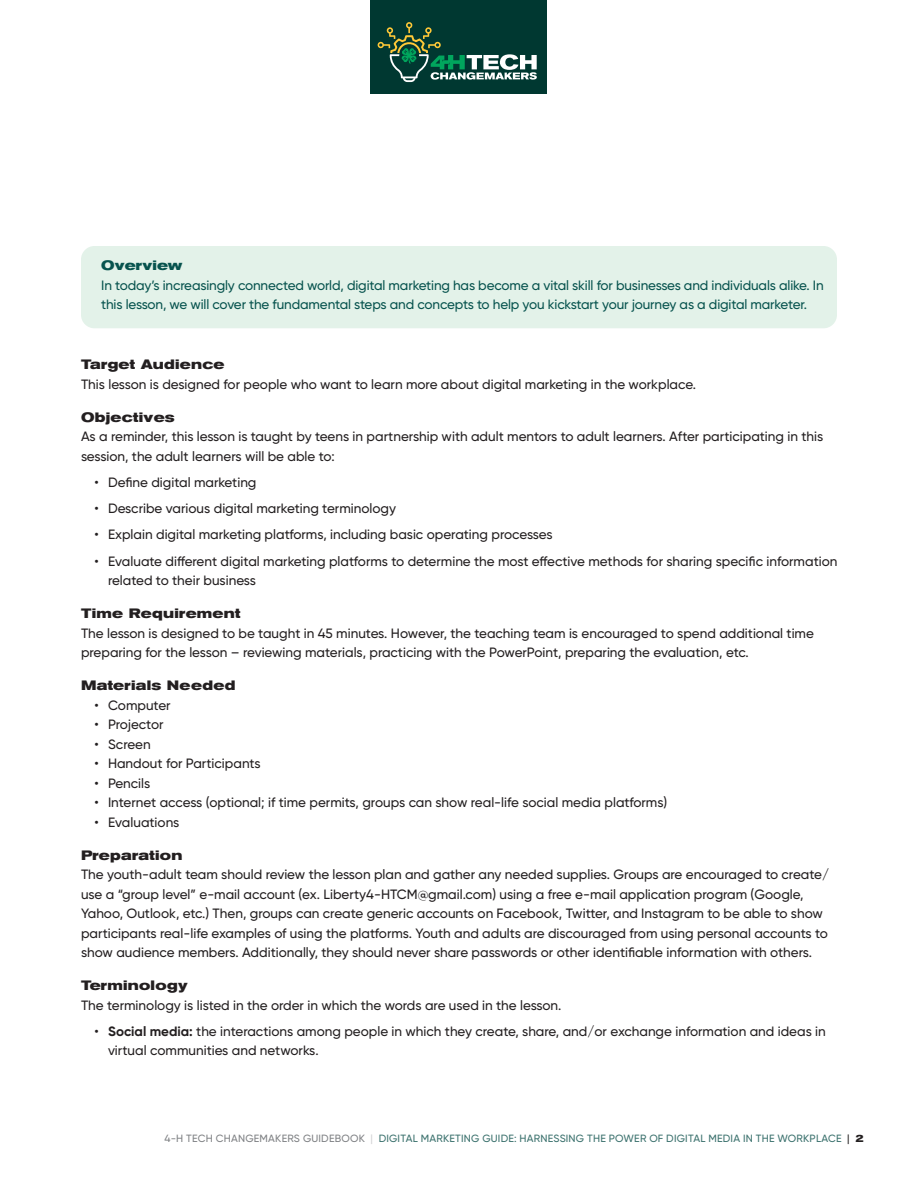
<style>
.page{position:relative;width:918px;height:1188px;background:#fff}
.page>*{position:absolute;margin:0;border:0;box-sizing:border-box;transform-origin:0 0}
.t1{font:500 13.5px/19.5px "Gilroy";color:#231f20}
.t2{font:500 13.5px/19.5px "Gilroy";letter-spacing:-.01em;color:#07534e}
.t3{font:700 expanded 13.5px "Akzidenz Grotesk Pro";letter-spacing:.02em;color:#231f20}
.t4{font:700 expanded 13.5px "Akzidenz Grotesk Pro";letter-spacing:.01em;color:#07534e}
.t5{font:500 10.5px "Gilroy";letter-spacing:.02em;color:#3c726e}
.s1{font-weight:700}
.s2{color:#808285}
.s3{color:#d1d2d4}
.s4{color:#231f20}
.s5{font-family:"Akzidenz Grotesk Pro";font-weight:700;font-stretch:expanded;color:#231f20}
</style>
<div class="page">
<div style="left:371px;top:0;width:176px;height:94px;background:#003831"></div>
<div style="left:81px;top:246px;width:756px;height:82px;background:#e3f2e9;border-radius:14px"></div>
<svg style="left:378px;top:22px;width:159px;height:60px"></svg>
<p class="t4" style="left:101px;top:257px;width:83px">Overview</p>
<p class="t2" style="left:101px;top:275px;width:724px">In today’s increasingly connected world, digital marketing has become a vital skill for businesses and individuals alike. In this lesson, we will cover the fundamental steps and concepts to help you kickstart your journey as a digital marketer.</p>
<p class="t3" style="left:81px;top:356px;width:145px">Target Audience</p>
<p class="t1" style="left:81px;top:374px;width:617px">This lesson is designed for people who want to learn more about digital marketing in the workplace.</p>
<p class="t3" style="left:81px;top:408px;width:95px">Objectives</p>
<p class="t1" style="left:81px;top:427px;width:744px">As a reminder, this lesson is taught by teens in partnership with adult mentors to adult learners. After participating in this session, the adult learners will be able to:</p>
<p class="t1" style="left:94px;top:472px;width:163px">• Define digital marketing</p>
<p class="t1" style="left:94px;top:499px;width:303px">• Describe various digital marketing terminology</p>
<p class="t1" style="left:94px;top:525px;width:460px">• Explain digital marketing platforms, including basic operating processes</p>
<p class="t1" style="left:108px;top:551px;width:731px;text-indent:-14px">• Evaluate different digital marketing platforms to determine the most effective methods for sharing specific information related to their business</p>
<p class="t3" style="left:81px;top:605px;width:161px">Time Requirement</p>
<p class="t1" style="left:81px;top:623px;width:734px">The lesson is designed to be taught in 45 minutes. However, the teaching team is encouraged to spend additional time preparing for the lesson – reviewing materials, practicing with the PowerPoint, preparing the evaluation, etc.</p>
<p class="t3" style="left:81px;top:677px;width:156px">Materials Needed</p>
<p class="t1" style="left:94px;top:695px;width:78px">• Computer</p>
<p class="t1" style="left:94px;top:715px;width:71px">• Projector</p>
<p class="t1" style="left:94px;top:734px;width:58px">• Screen</p>
<p class="t1" style="left:94px;top:754px;width:168px">• Handout for Participants</p>
<p class="t1" style="left:94px;top:773px;width:57px">• Pencils</p>
<p class="t1" style="left:94px;top:793px;width:574px">• Internet access (optional; if time permits, groups can show real-life social media platforms)</p>
<p class="t1" style="left:94px;top:812px;width:87px">• Evaluations</p>
<p class="t3" style="left:81px;top:846px;width:103px">Preparation</p>
<p class="t1" style="left:81px;top:865px;width:750px">The youth-adult team should review the lesson plan and gather any needed supplies. Groups are encouraged to create/ use a “group level” e-mail account (ex. Liberty4-HTCM@gmail.com) using a free e-mail application program (Google, Yahoo, Outlook, etc.) Then, groups can create generic accounts on Facebook, Twitter, and Instagram to be able to show participants real-life examples of using the platforms. Youth and adults are discouraged from using personal accounts to show audience members. Additionally, they should never share passwords or other identifiable information with others.</p>
<p class="t3" style="left:81px;top:977px;width:108px">Terminology</p>
<p class="t1" style="left:81px;top:995px;width:482px">The terminology is listed in the order in which the words are used in the lesson.</p>
<p class="t1" style="left:108px;top:1021px;width:719px;text-indent:-14px">• <span class="s1">Social media:</span> the interactions among people in which they create, share, and/or exchange information and ideas in virtual communities and networks.</p>
<p class="t5" style="left:165px;top:1132px;width:701px"><span class="s2">4-H TECH CHANGEMAKERS GUIDEBOOK</span> <span class="s3">|</span> DIGITAL MARKETING GUIDE: HARNESSING THE POWER OF DIGITAL MEDIA IN THE WORKPLACE <span class="s4">|</span> <span class="s5">2</span></p>
</div>
